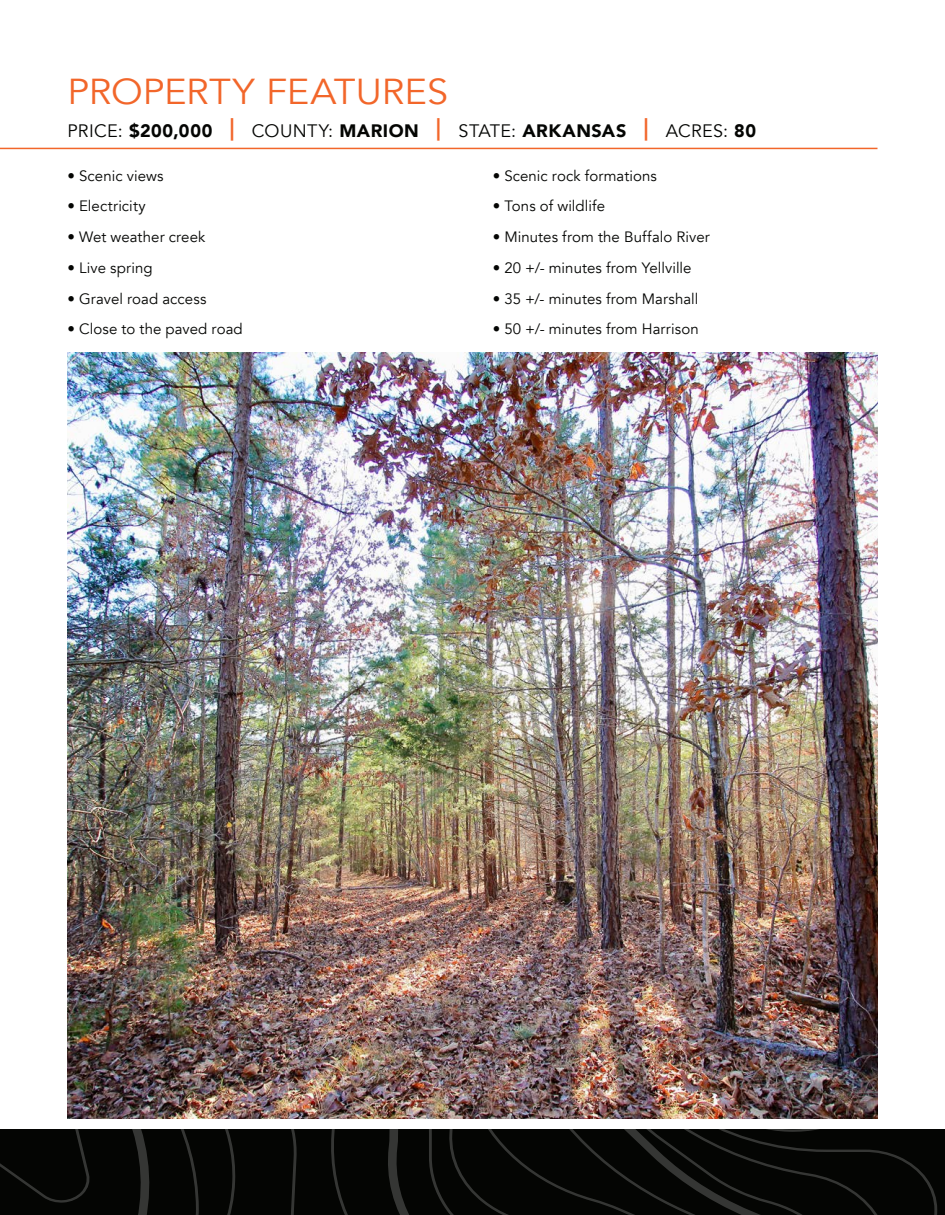
<style>
.page{position:relative;width:945px;height:1215px;background:#fff}
.page>*{position:absolute;margin:0;border:0;box-sizing:border-box;transform-origin:0 0}
.t1{font:36px "Avenir";color:#f2662a;scale:1.05 1}
.t2{font:18px "Avenir";letter-spacing:.02em;color:#040503}
.t3{font:15px "Avenir";letter-spacing:.005em;color:#040503}
.s1{font-weight:900}
.s2{font-weight:900;font-size:22.5px;color:#f2662a}
</style>
<div class="page">
<img style="left:68px;top:353px;width:810px;height:765px">
<hr style="left:0;top:148px;width:878px;height:1px;background:#f2662a">
<svg style="left:0;top:1129px;width:945px;height:86px;background:#080907"></svg>
<p class="t1" style="left:68px;top:70px;width:364px">PROPERTY FEATURES</p>
<p class="t2" style="left:68px;top:120px;width:690px">PRICE: <span class="s1">$200,000</span> <span class="s2">|</span> COUNTY: <span class="s1">MARION</span> <span class="s2">|</span> STATE: <span class="s1">ARKANSAS</span> <span class="s2">|</span> ACRES: <span class="s1">80</span></p>
<p class="t3" style="left:68px;top:166px;width:97px">• Scenic views</p>
<p class="t3" style="left:68px;top:197px;width:80px">• Electricity</p>
<p class="t3" style="left:68px;top:228px;width:140px">• Wet weather creek</p>
<p class="t3" style="left:68px;top:259px;width:87px">• Live spring</p>
<p class="t3" style="left:68px;top:289px;width:140px">• Gravel road access</p>
<p class="t3" style="left:68px;top:320px;width:177px">• Close to the paved road</p>
<p class="t3" style="left:493px;top:166px;width:166px">• Scenic rock formations</p>
<p class="t3" style="left:493px;top:197px;width:114px">• Tons of wildlife</p>
<p class="t3" style="left:493px;top:228px;width:219px">• Minutes from the Buffalo River</p>
<p class="t3" style="left:493px;top:259px;width:200px">• 20 +/- minutes from Yellville</p>
<p class="t3" style="left:493px;top:289px;width:207px">• 35 +/- minutes from Marshall</p>
<p class="t3" style="left:493px;top:320px;width:208px">• 50 +/- minutes from Harrison</p>
</div>
